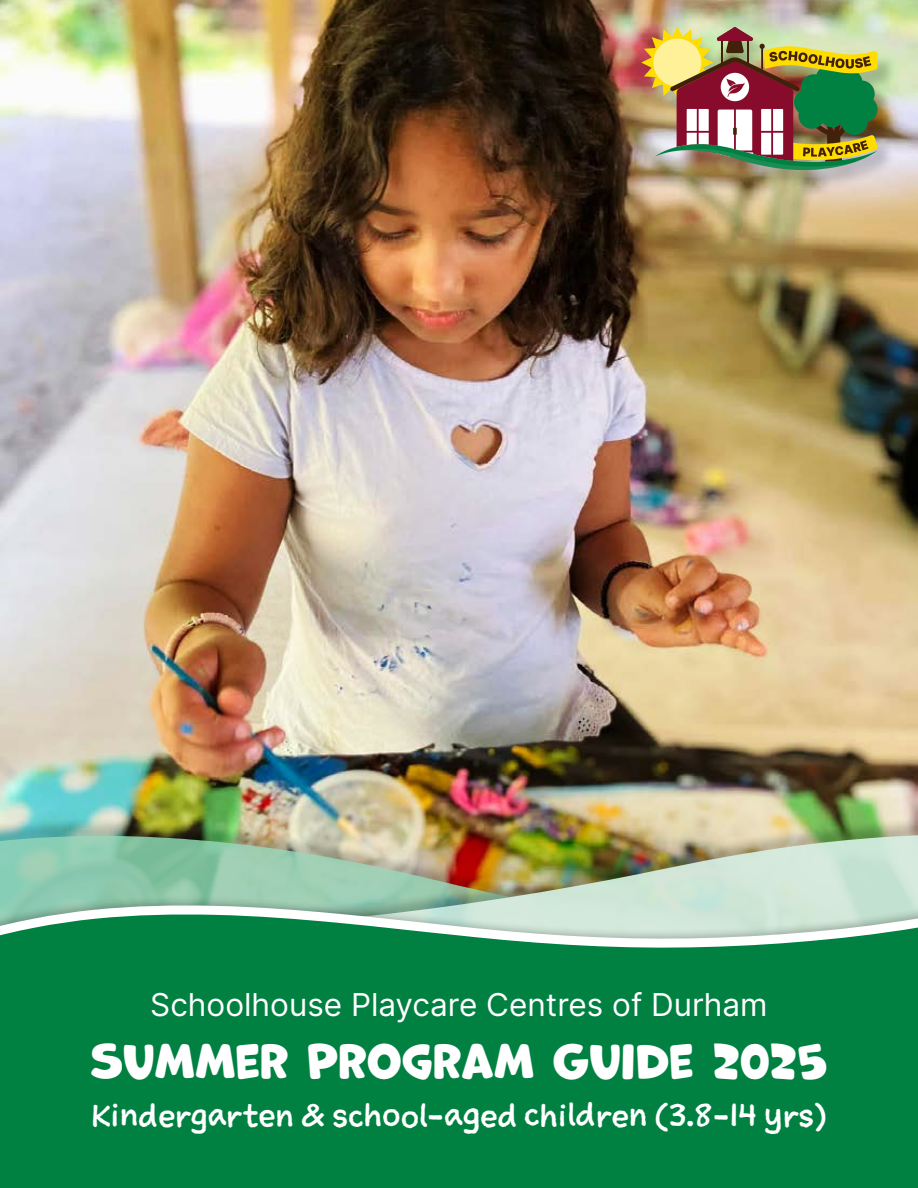
<style>
.page{position:relative;width:918px;height:1188px;background:#fff}
.page>*{position:absolute;margin:0;border:0;box-sizing:border-box;transform-origin:0 0}
.t1{font:45px "Marvin Round";color:#fff}
.t2{font:31.5px "Inter";color:#fff}
.t3{font:30px "Sketchnote Text";color:#fff}
</style>
<div class="page">
<img style="left:0;top:0;width:918px;height:798px">
<svg style="left:0;top:836px;width:88px;height:59px;background:#8cccb4"></svg>
<img style="left:88px;top:798px;width:830px;height:36px">
<img style="left:88px;top:834px;width:830px;height:8px">
<img style="left:88px;top:842px;width:830px;height:53px">
<div style="left:645px;top:30px;width:251px;height:159px;background:#000;opacity:.2"></div>
<img style="left:641px;top:26px;width:237px;height:144px">
<svg style="left:0;top:900px;width:918px;height:288px;background:#168b52"></svg>
<p class="t2" style="left:150px;top:982px;width:619px">Schoolhouse Playcare Centres of Durham</p>
<h1 class="t1" style="left:91px;top:1036px;width:738px">SUMMER PROGRAM GUIDE 2025</h1>
<p class="t3" style="left:91px;top:1095px;width:738px">Kindergarten &amp; school-aged children (3.8-14 yrs)</p>
</div>
